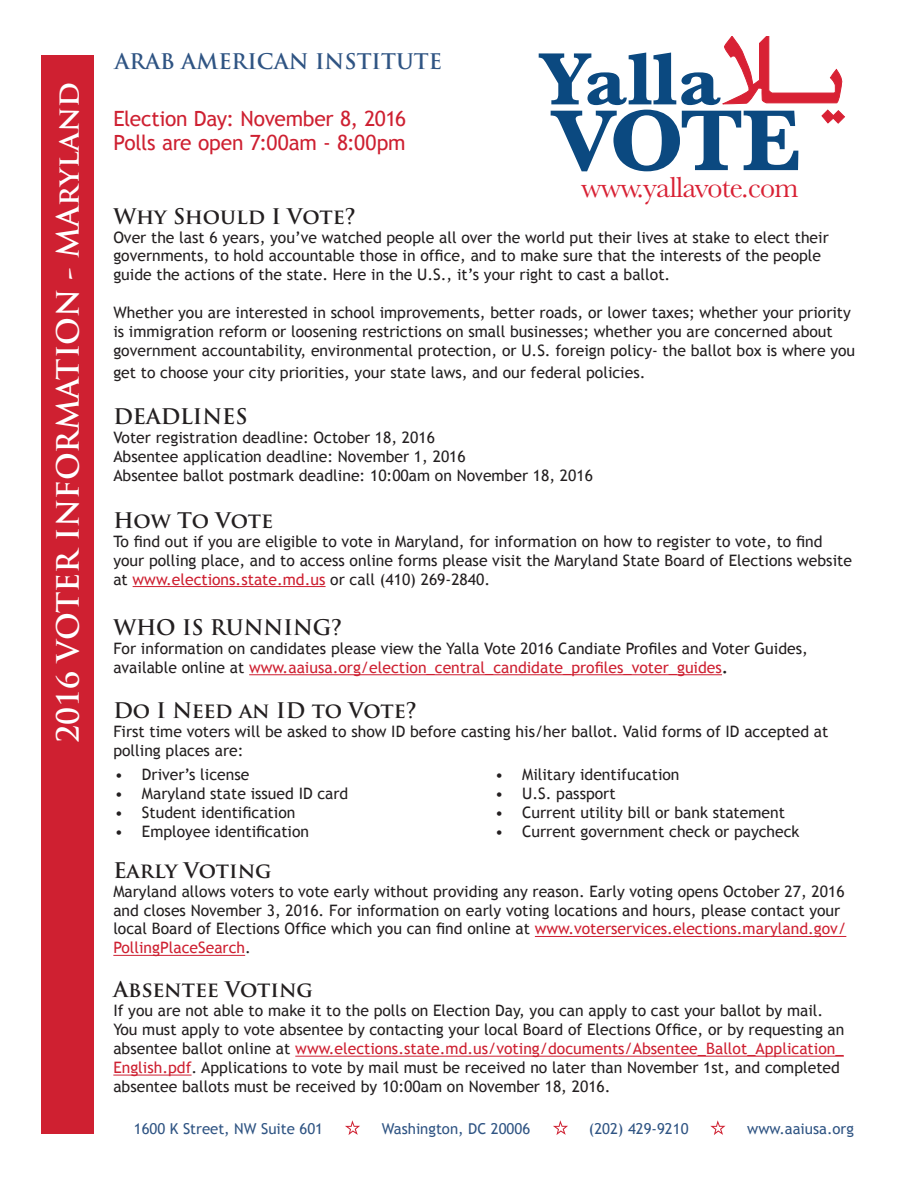
<style>
.page{position:relative;width:918px;height:1188px;background:#fff}
.page>*{position:absolute;margin:0;border:0;box-sizing:border-box;transform-origin:0 0}
.t1{font:700 89.7px "Baskerville";color:#0b4980}
.t2{font:700 76.95px "Baskerville";letter-spacing:.01em;color:#0b4980}
.t3{font:30.15px "Baskerville";letter-spacing:-.025em;color:#d82134}
.t4{font:700 30px "Trajan Pro";color:#fff}
.t5{font:700 21px "Trajan Pro";color:#231f20}
.t6{font:21px/24px "Trebuchet MS";letter-spacing:-.015em;color:#ce2031}
.t7{font:700 21px "Trajan Pro";color:#2f5483}
.t8{font:15.75px/18.9px "Trebuchet MS";color:#231f20}
.t9{font:15px "Trebuchet MS";color:#2f5483}
.s1{color:#ce2031}
.s2{font-weight:700}
</style>
<div class="page">
<hr style="left:133px;top:586px;width:193px;height:1px;background:#ce2031">
<hr style="left:249px;top:674px;width:473px;height:1px;background:#ce2031">
<div style="left:41px;top:55px;width:53px;height:1079px;background:#cf2031"></div>
<svg style="left:345px;top:1120px;width:15px;height:15px"></svg>
<svg style="left:553px;top:1120px;width:15px;height:15px"></svg>
<svg style="left:710px;top:1120px;width:15px;height:15px"></svg>
<svg style="left:722px;top:36px;width:121px;height:68px"></svg>
<svg style="left:821px;top:110px;width:24px;height:14px"></svg>
<hr style="left:535px;top:936px;width:311px;height:1px;background:#ce2031">
<hr style="left:113px;top:955px;width:132px;height:1px;background:#ce2031">
<hr style="left:295px;top:1056px;width:549px;height:1px;background:#ce2031">
<hr style="left:113px;top:1075px;width:79px;height:1px;background:#ce2031">
<h3 class="t4" style="left:49px;top:743px;width:663px;rotate:-90deg">2016 VOTER INFORMATION - MAryland</h3>
<h3 class="t7" style="left:115px;top:48px;width:17px">ara</h3>
<h3 class="t7" style="left:160px;top:48px;width:72px">b ameri</h3>
<h3 class="t7" style="left:257px;top:48px;width:73px">can instit</h3>
<h3 class="t7" style="left:396px;top:48px;width:33px">ute</h3>
<h3 class="t6" style="left:113px;top:107px;width:294px">Election Day: November 8, 2016<br>Polls are open 7:00am - 8:00pm</h3>
<h2 class="t2" style="left:539px;top:26px;width:184px">Yalla</h2>
<h1 class="t1" style="left:552px;top:78px;width:251px">VOTE</h1>
<h3 class="t3" style="left:581px;top:168px;width:219px">www.yallavote.com</h3>
<h3 class="t5" style="left:113px;top:203px;width:244px">Why Should I Vote?</h3>
<p class="t8" style="left:113px;top:228px;width:717px">Over the last 6 years, you’ve watched people all over the world put their lives at stake to elect their governments, to hold accountable those in office, and to make sure that the interests of the people guide the actions of the state. Here in the U.S., it’s your right to cast a ballot.</p>
<p class="t8" style="left:113px;top:303px;width:743px">Whether you are interested in school improvements, better roads, or lower taxes; whether your priority is immigration reform or loosening restrictions on small businesses; whether you are concerned about government accountability, environmental protection, or U.S. foreign policy- the ballot box is where you</p>
<p class="t8" style="left:113px;top:363px;width:534px">get to choose your city priorities, your state laws, and our federal policies.</p>
<h3 class="t5" style="left:113px;top:404px;width:136px">DEADLINES</h3>
<p class="t8" style="left:113px;top:428px;width:481px">Voter registration deadline: October 18, 2016<br>Absentee application deadline: November 1, 2016<br>Absentee ballot postmark deadline: 10:00am on November 18, 2016</p>
<h3 class="t5" style="left:113px;top:507px;width:161px">How To Vote</h3>
<p class="t8" style="left:113px;top:532px;width:740px">To find out if you are eligible to vote in Maryland, for information on how to register to vote, to find your polling place, and to access online forms please visit the Maryland State Board of Elections website at <span class="s1">www.elections.state.md.us</span> or call (410) 269-2840.</p>
<h3 class="t5" style="left:113px;top:614px;width:149px">Who Is Runnin</h3>
<h3 class="t5" style="left:313px;top:614px;width:31px">g?</h3>
<p class="t8" style="left:113px;top:639px;width:696px">For information on candidates please view the Yalla Vote 2016 Candiate Profiles and Voter Guides, available online at <span class="s1">www.aaiusa.org/election_central_candidate_profiles_voter_guides</span><span class="s2">.</span></p>
<h3 class="t5" style="left:113px;top:697px;width:305px">Do I Need an ID to Vote?</h3>
<p class="t8" style="left:113px;top:722px;width:717px">First time voters will be asked to show ID before casting his/her ballot. Valid forms of ID accepted at polling places are:</p>
<p class="t8" style="left:115px;top:766px;width:136px">• Driver’s license</p>
<p class="t8" style="left:115px;top:784px;width:235px">• Maryland state issued ID card</p>
<p class="t8" style="left:115px;top:803px;width:182px">• Student identification</p>
<p class="t8" style="left:115px;top:822px;width:196px">• Employee identification</p>
<p class="t8" style="left:495px;top:766px;width:186px">• Military identifucation</p>
<p class="t8" style="left:495px;top:784px;width:122px">• U.S. passport</p>
<p class="t8" style="left:495px;top:803px;width:291px">• Current utility bill or bank statement</p>
<p class="t8" style="left:495px;top:822px;width:306px">• Current government check or paycheck</p>
<h3 class="t5" style="left:113px;top:857px;width:160px">Early Voting</h3>
<p class="t8" style="left:113px;top:882px;width:734px">Maryland allows voters to vote early without providing any reason. Early voting opens October 27, 2016 and closes November 3, 2016. For information on early voting locations and hours, please contact your local Board of Elections Office which you can find online at <span class="s1">www.voterservices.elections.maryland.gov/ PollingPlaceSearch</span>.</p>
<h3 class="t5" style="left:113px;top:977px;width:201px">Absentee Voting</h3>
<p class="t8" style="left:113px;top:1002px;width:733px">If you are not able to make it to the polls on Election Day, you can apply to cast your ballot by mail.<br>You must apply to vote absentee by contacting your local Board of Elections Office, or by requesting an absentee ballot online at <span class="s1">www.elections.state.md.us/voting/documents/Absentee_Ballot_Application_ English.pdf</span>. Applications to vote by mail must be received no later than November 1st, and completed absentee ballots must be received by 10:00am on November 18, 2016.</p>
<p class="t9" style="left:134px;top:1120px;width:191px">1600 K Street, NW Suite 601</p>
<p class="t9" style="left:382px;top:1120px;width:150px">Washington, DC 20006</p>
<p class="t9" style="left:589px;top:1120px;width:101px">(202) 429-9210</p>
<p class="t9" style="left:747px;top:1120px;width:108px">www.aaiusa.org</p>
</div>
